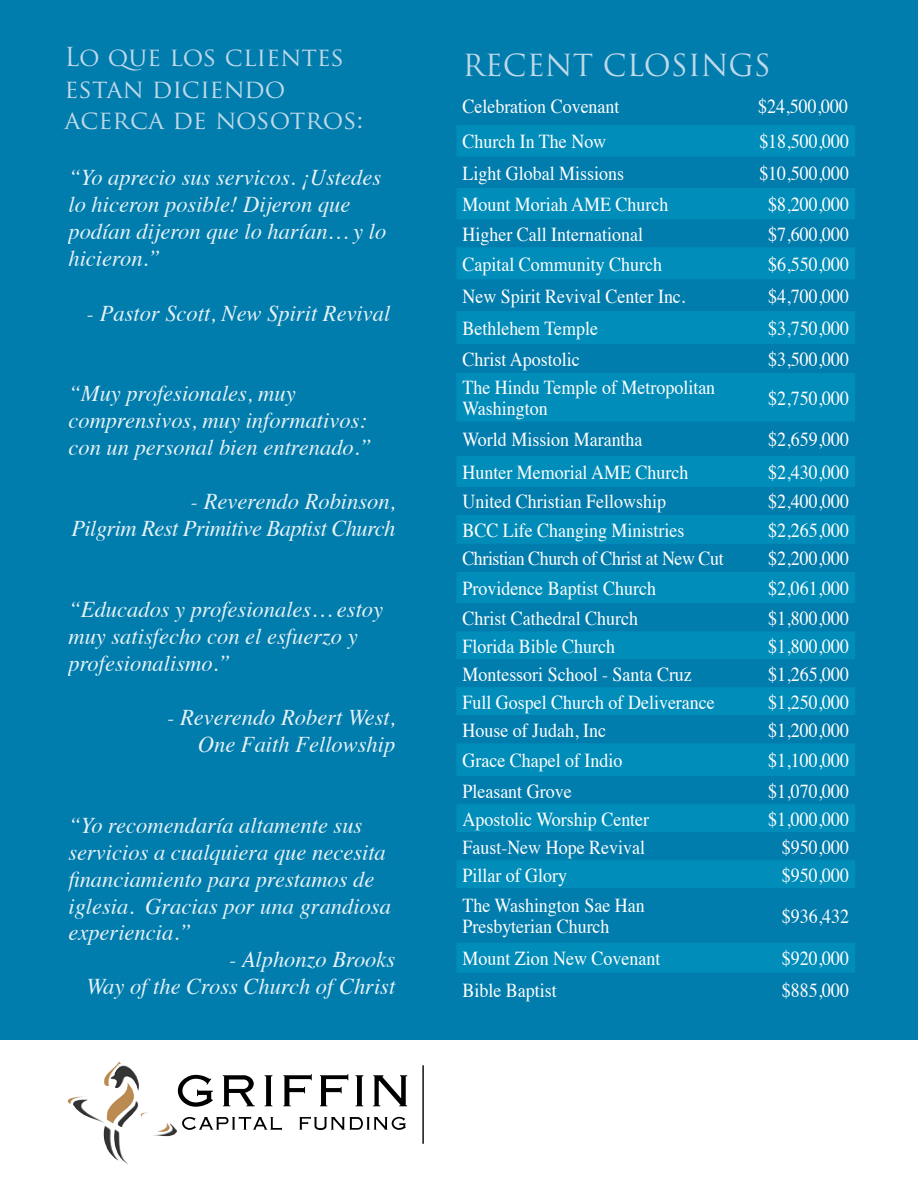
<style>
.page{position:relative;width:918px;height:1186px;background:#fff}
.page>*{position:absolute;margin:0;border:0;box-sizing:border-box;transform-origin:0 0}
.t1{font:29.7px "Trajan Pro";color:#c0d9ea}
.t2{font:25.5px/31.5px "Trajan Pro";color:#c0d9ea}
.t3{font:italic 22.5px/27px "Times";color:#fff}
.t4{font:italic 22.5px/27px "Times";letter-spacing:-.025em;color:#fff;text-align:right}
.t5{font:19.8px/21px "Times";color:#fff;scale:.91 1}
.t6{font:19.8px "Times";letter-spacing:-.025em;color:#fff;scale:.91 1}
.s1{font-family:"Times New Roman"}
</style>
<div class="page">
<div style="left:0;top:0;width:918px;height:1040px;background:#007cad"></div>
<svg style="left:178px;top:1075px;width:35px;height:32px"></svg>
<svg style="left:223px;top:1075px;width:32px;height:31px"></svg>
<svg style="left:265px;top:1075px;width:7px;height:31px"></svg>
<svg style="left:283px;top:1074px;width:29px;height:32px"></svg>
<svg style="left:320px;top:1074px;width:28px;height:32px"></svg>
<svg style="left:355px;top:1075px;width:8px;height:31px"></svg>
<svg style="left:373px;top:1075px;width:34px;height:31px"></svg>
<img style="left:68px;top:1061px;width:71px;height:63px">
<svg style="left:182px;top:1116px;width:100px;height:14px"></svg>
<svg style="left:299px;top:1116px;width:107px;height:14px"></svg>
<hr style="left:422px;top:1065px;width:2px;height:79px;background:#000">
<svg style="left:457px;top:125px;width:398px;height:154px;fill:#008dba"></svg>
<svg style="left:457px;top:311px;width:398px;height:661px;fill:#0086b4"></svg>
<div style="left:457px;top:515px;width:398px;height:29px;background:#008cb9"></div>
<p class="t2" style="left:65px;top:41px;width:300px">Lo que los clientes estan diciendo acerca de nosotros:</p>
<p class="t3" style="left:68px;top:162px;width:319px">“Yo aprecio sus servicos. ¡Ustedes lo hiceron posible! Dijeron que podían dijeron que lo harían… y lo hicieron.”</p>
<p class="t3" style="left:87px;top:298px;width:305px">- Pastor Sco<span class="s1">t</span>t, New Spirit Revival</p>
<p class="t3" style="left:68px;top:378px;width:305px">“Muy profesionales, muy comprensivos, muy informativos: con un personal bien entrenado.”</p>
<p class="t4" style="left:71px;top:486px;width:325px">- Reverendo Robinson,<br>Pilgrim Rest Primitive Baptist Church</p>
<p class="t3" style="left:68px;top:594px;width:316px">“Educados y profesionales… estoy muy satisfecho con el esfuerzo y profesionalismo.”</p>
<p class="t3" style="left:167px;top:702px;width:230px;text-align:right">- Reverendo Robert West,<br>One Faith Fellowship</p>
<p class="t3" style="left:68px;top:810px;width:324px">“Yo recomendaría altamente sus servicios a cualquiera que necesita financiamiento para prestamos de iglesia. Gracias por una grandiosa experiencia.”</p>
<p class="t3" style="left:87px;top:945px;width:310px;text-align:right">- Alphonzo Brooks<br>Way of the Cross Church of Christ</p>
<h1 class="t1" style="left:462px;top:47px;width:310px">Recent Closings</h1>
<p class="t5" style="left:462px;top:94px;width:174px">Celebration Covenant</p>
<p class="t5" style="left:758px;top:94px;width:100px">$24,500,000</p>
<p class="t5" style="left:462px;top:129px;width:160px">Church In The Now</p>
<p class="t5" style="left:759px;top:129px;width:100px">$18,500,000</p>
<p class="t5" style="left:462px;top:161px;width:179px">Light Global Missions</p>
<p class="t5" style="left:759px;top:161px;width:100px">$10,500,000</p>
<p class="t5" style="left:462px;top:192px;width:228px">Mount Moriah AME Church</p>
<p class="t5" style="left:768px;top:192px;width:90px">$8,200,000</p>
<p class="t5" style="left:462px;top:222px;width:200px">Higher Call International</p>
<p class="t5" style="left:768px;top:222px;width:90px">$7,600,000</p>
<p class="t5" style="left:462px;top:252px;width:221px">Capital Community Church</p>
<p class="t5" style="left:768px;top:252px;width:90px">$6,550,000</p>
<p class="t5" style="left:462px;top:284px;width:247px">New Spirit Revival Center Inc.</p>
<p class="t5" style="left:768px;top:284px;width:90px">$4,700,000</p>
<p class="t5" style="left:462px;top:316px;width:151px">Bethlehem Temple</p>
<p class="t5" style="left:768px;top:316px;width:90px">$3,750,000</p>
<p class="t5" style="left:462px;top:347px;width:130px">Christ Apostolic</p>
<p class="t5" style="left:768px;top:347px;width:90px">$3,500,000</p>
<p class="t5" style="left:462px;top:375px;width:279px">The Hindu Temple of Metropolitan<br>Washington</p>
<p class="t5" style="left:768px;top:386px;width:90px">$2,750,000</p>
<p class="t5" style="left:462px;top:427px;width:199px">World Mission Marantha</p>
<p class="t5" style="left:768px;top:427px;width:90px">$2,659,000</p>
<p class="t5" style="left:462px;top:460px;width:250px">Hunter Memorial AME Church</p>
<p class="t5" style="left:768px;top:460px;width:90px">$2,430,000</p>
<p class="t5" style="left:462px;top:489px;width:225px">United Christian Fellowship</p>
<p class="t5" style="left:768px;top:489px;width:90px">$2,400,000</p>
<p class="t5" style="left:462px;top:518px;width:246px">BCC Life Changing Ministries</p>
<p class="t5" style="left:768px;top:518px;width:90px">$2,265,000</p>
<p class="t6" style="left:462px;top:540px;width:289px">Christian Church of Christ at New Cut</p>
<p class="t5" style="left:768px;top:546px;width:90px">$2,200,000</p>
<p class="t5" style="left:462px;top:576px;width:214px">Providence Baptist Church</p>
<p class="t5" style="left:768px;top:576px;width:90px">$2,061,000</p>
<p class="t5" style="left:462px;top:606px;width:195px">Christ Cathedral Church</p>
<p class="t5" style="left:768px;top:606px;width:90px">$1,800,000</p>
<p class="t5" style="left:462px;top:634px;width:169px">Florida Bible Church</p>
<p class="t5" style="left:768px;top:634px;width:90px">$1,800,000</p>
<p class="t5" style="left:462px;top:662px;width:254px">Montessori School - Santa Cruz</p>
<p class="t5" style="left:768px;top:662px;width:90px">$1,265,000</p>
<p class="t5" style="left:462px;top:690px;width:279px">Full Gospel Church of Deliverance</p>
<p class="t5" style="left:768px;top:690px;width:90px">$1,250,000</p>
<p class="t5" style="left:462px;top:718px;width:159px">House of Judah, Inc</p>
<p class="t5" style="left:768px;top:718px;width:90px">$1,200,000</p>
<p class="t5" style="left:462px;top:748px;width:177px">Grace Chapel of Indio</p>
<p class="t5" style="left:768px;top:748px;width:90px">$1,100,000</p>
<p class="t5" style="left:462px;top:779px;width:122px">Pleasant Grove</p>
<p class="t5" style="left:768px;top:779px;width:90px">$1,070,000</p>
<p class="t5" style="left:462px;top:807px;width:207px">Apostolic Worship Center</p>
<p class="t5" style="left:768px;top:807px;width:90px">$1,000,000</p>
<p class="t5" style="left:462px;top:835px;width:202px">Faust-New Hope Revival</p>
<p class="t5" style="left:782px;top:835px;width:76px">$950,000</p>
<p class="t5" style="left:462px;top:863px;width:117px">Pillar of Glory</p>
<p class="t5" style="left:782px;top:863px;width:76px">$950,000</p>
<p class="t5" style="left:462px;top:893px;width:202px">The Washington Sae Han<br>Presbyterian Church</p>
<p class="t5" style="left:782px;top:904px;width:76px">$936,432</p>
<p class="t5" style="left:462px;top:946px;width:219px">Mount Zion New Covenant</p>
<p class="t5" style="left:782px;top:946px;width:76px">$920,000</p>
<p class="t5" style="left:462px;top:978px;width:105px">Bible Baptist</p>
<p class="t5" style="left:782px;top:978px;width:76px">$885,000</p>
</div>
